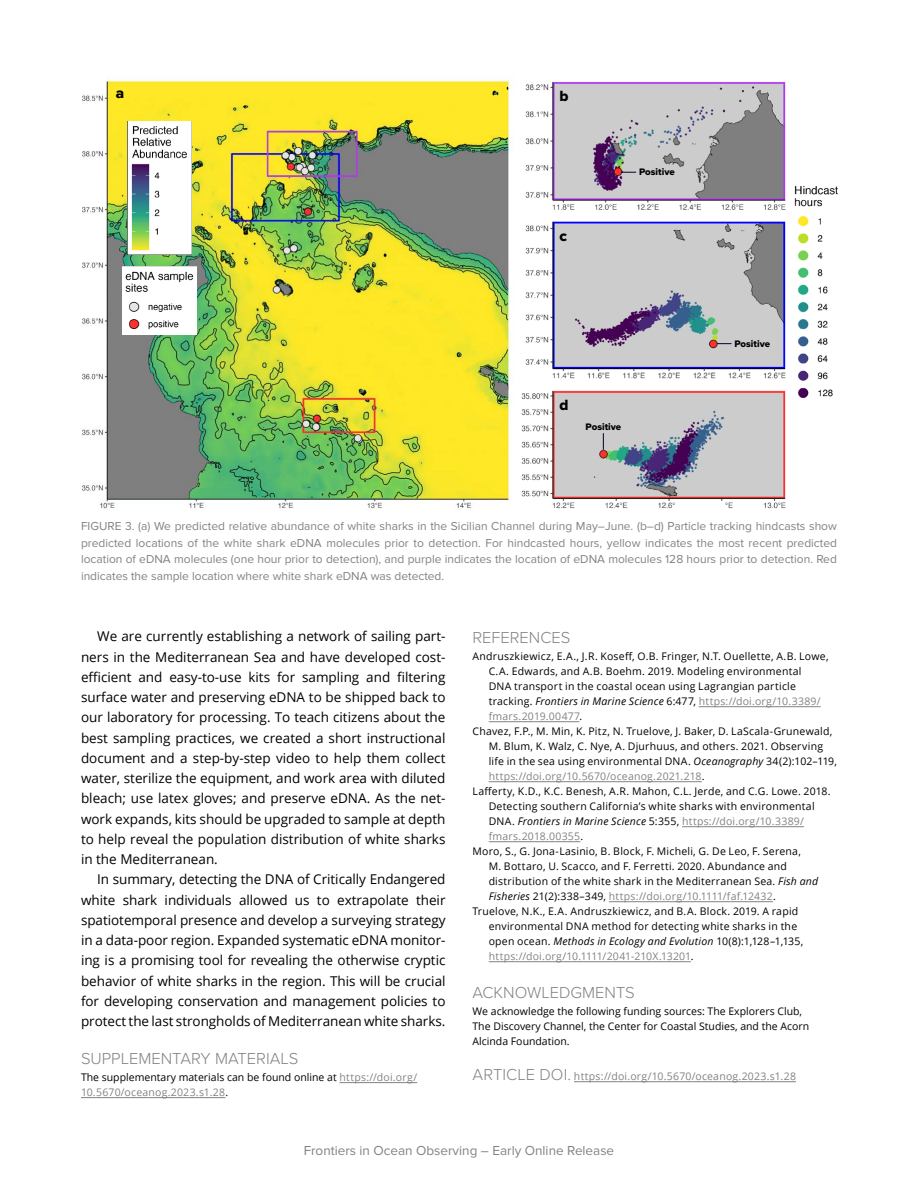
<style>
.page{position:relative;width:918px;height:1188px;background:#fff}
.page>*{position:absolute;margin:0;border:0;box-sizing:border-box;transform-origin:0 0}
.t1{font:300 16.5px "Proxima Nova";color:#808285}
.t2{font:15.3px "Proxima Nova Extrabld";color:#000}
.t3{font:13.5px/20.2px "Open Sans";color:#000;text-align:justify}
.t4{font:13.5px "Proxima Nova";color:#808285}
.t5{font:12px/16.5px "Proxima Nova";color:#808285;text-align:justify}
.t6{font:10.5px "Open Sans";letter-spacing:.02em;color:#000}
.t7{font:10.5px "Open Sans";letter-spacing:.02em;color:#808285}
.t8{font:10.5px/15px "Open Sans";color:#000}
.t9{font:italic 10.5px "Open Sans";letter-spacing:.02em;color:#000}
.t10{font:9.75px "Proxima Nova Extrabld";color:#000}
.s1{color:#808285}
.s2{font-style:normal}
.s3{font-style:normal;color:#808285}
.s4{color:#000}
.s5{font-style:italic}
.s6{font-style:italic;color:#000}
.s7{font-family:"Proxima Nova";font-weight:300;font-size:16.5px}
</style>
<div class="page">
<img style="left:521px;top:81px;width:265px;height:428px">
<img style="left:82px;top:76px;width:432px;height:433px">
<img style="left:128px;top:121px;width:63px;height:133px">
<img style="left:122px;top:267px;width:75px;height:68px">
<img style="left:794px;top:186px;width:44px;height:212px">
<svg style="left:603px;top:433px;width:1px;height:17px"></svg>
<svg style="left:717px;top:343px;width:14px;height:1px"></svg>
<svg style="left:621px;top:172px;width:15px;height:1px"></svg>
<hr style="left:340px;top:1082px;width:77px;height:1px;background:#808285">
<hr style="left:81px;top:1097px;width:145px;height:1px;background:#808285">
<hr style="left:699px;top:706px;width:122px;height:1px;background:#808285">
<hr style="left:489px;top:721px;width:90px;height:1px;background:#808285">
<hr style="left:489px;top:781px;width:213px;height:1px;background:#808285">
<hr style="left:682px;top:826px;width:122px;height:1px;background:#808285">
<hr style="left:489px;top:841px;width:91px;height:1px;background:#808285">
<hr style="left:609px;top:901px;width:164px;height:1px;background:#808285">
<hr style="left:489px;top:961px;width:202px;height:1px;background:#808285">
<hr style="left:574px;top:1081px;width:222px;height:1px;background:#808285">
<p class="t2" style="left:116px;top:82px;width:10px">a</p>
<p class="t2" style="left:559px;top:85px;width:11px">b</p>
<p class="t2" style="left:559px;top:224px;width:9px">c</p>
<p class="t10" style="left:639px;top:165px;width:37px">Positive</p>
<p class="t2" style="left:559px;top:394px;width:11px">d</p>
<p class="t10" style="left:586px;top:419px;width:37px">Positive</p>
<p class="t10" style="left:735px;top:336px;width:37px">Positive</p>
<p class="t5" style="left:81px;top:518px;width:758px">FIGURE 3. (a) We predicted relative abundance of white sharks in the Sicilian Channel during May–June. (b–d) Particle tracking hindcasts show predicted locations of the white shark eDNA molecules prior to detection. For hindcasted hours, yellow indicates the most recent predicted location of eDNA molecules (one hour prior to detection), and purple indicates the location of eDNA molecules 128 hours prior to detection. Red indicates the sample location where white shark eDNA was detected.</p>
<p class="t3" style="left:81px;top:626px;width:366px;text-indent:16px">We are currently establishing a network of sailing part&shy;ners in the Mediterranean Sea and have developed cost&shy;efficient and easy-to-use kits for sampling and filtering surface water and preserving eDNA to be shipped back to our laboratory for processing. To teach citizens about the best sampling practices, we created a short instructional document and a step-by-step video to help them collect water, sterilize the equipment, and work area with diluted bleach; use latex gloves; and preserve eDNA. As the net&shy;work expands, kits should be upgraded to sample at depth to help reveal the population distribution of white sharks in the Mediterranean.</p>
<p class="t3" style="left:81px;top:869px;width:366px;text-indent:16px">In summary, detecting the DNA of Critically Endangered white shark individuals allowed us to extrapolate their spatiotemporal presence and develop a surveying strategy in a data-poor region. Expanded systematic eDNA monitor&shy;ing is a promising tool for revealing the otherwise cryptic behavior of white sharks in the region. This will be crucial for developing conservation and management policies to protect the last strongholds of Mediterranean white sharks.</p>
<p class="t1" style="left:81px;top:1046px;width:219px">SUPPLEMENTARY MATERIALS</p>
<p class="t8" style="left:81px;top:1069px;width:338px">The supplementary materials can be found online at <span class="s1">https://doi.org/<br>10.5670/oceanog.2023.s1.28</span>.</p>
<p class="t1" style="left:472px;top:626px;width:99px">REFERENCES</p>
<p class="t6" style="left:472px;top:649px;width:358px">Andruszkiewicz, E.A., J.R. Koseff, O.B. Fringer, N.T. Ouellette, A.B. Lowe,</p>
<p class="t6" style="left:489px;top:664px;width:314px">C.A. Edwards, and A.B. Boehm. 2019. Modeling environmental</p>
<p class="t6" style="left:489px;top:679px;width:309px">DNA transport in the coastal ocean using Lagrangian particle</p>
<p class="t9" style="left:489px;top:694px;width:333px"><span class="s2">tracking.</span> Frontiers in Marine Science <span class="s2">6:477,</span> <span class="s3">https://doi.org/10.3389/</span></p>
<p class="t7" style="left:489px;top:709px;width:95px">fmars.2019.00477<span class="s4">.</span></p>
<p class="t6" style="left:472px;top:724px;width:361px">Chavez, F.P., M. Min, K. Pitz, N. Truelove, J. Baker, D. LaScala-Grunewald,</p>
<p class="t6" style="left:489px;top:739px;width:336px">M. Blum, K. Walz, C. Nye, A. Djurhuus, and others. 2021. Observing</p>
<p class="t6" style="left:489px;top:754px;width:350px">life in the sea using environmental DNA. <span class="s5">Oceanography</span> 34(2):102–119,</p>
<p class="t7" style="left:489px;top:769px;width:217px">https://doi.org/10.5670/oceanog.2021.218<span class="s4">.</span></p>
<p class="t6" style="left:472px;top:784px;width:360px">Lafferty, K.D., K.C. Benesh, A.R. Mahon, C.L. Jerde, and C.G. Lowe. 2018.</p>
<p class="t6" style="left:489px;top:799px;width:327px">Detecting southern California’s white sharks with environmental</p>
<p class="t9" style="left:489px;top:814px;width:317px"><span class="s2">DNA.</span> Frontiers in Marine Science <span class="s2">5:355,</span> <span class="s3">https://doi.org/10.3389/</span></p>
<p class="t7" style="left:489px;top:829px;width:96px">fmars.2018.00355<span class="s4">.</span></p>
<p class="t6" style="left:472px;top:844px;width:330px">Moro, S., G. Jona-Lasinio, B. Block, F. Micheli, G. De Leo, F. Serena,</p>
<p class="t6" style="left:489px;top:859px;width:300px">M. Bottaro, U. Scacco, and F. Ferretti. 2020. Abundance and</p>
<p class="t6" style="left:489px;top:874px;width:331px">distribution of the white shark in the Mediterranean Sea. <span class="s5">Fish and</span></p>
<p class="t7" style="left:489px;top:889px;width:289px"><span class="s6">Fisheries</span> <span class="s4">21(2):338–349,</span> https://doi.org/10.1111/faf.12432<span class="s4">.</span></p>
<p class="t6" style="left:472px;top:904px;width:327px">Truelove, N.K., E.A. Andruszkiewicz, and B.A. Block. 2019. A rapid</p>
<p class="t6" style="left:489px;top:919px;width:310px">environmental DNA method for detecting white sharks in the</p>
<p class="t6" style="left:489px;top:934px;width:316px">open ocean. <span class="s5">Methods in Ecology and Evolution</span> 10(8):1,128–1,135,</p>
<p class="t7" style="left:489px;top:949px;width:207px">https://doi.org/10.1111/2041-210X.13201<span class="s4">.</span></p>
<p class="t1" style="left:473px;top:980px;width:164px">ACKNOWLEDGMENTS</p>
<p class="t8" style="left:473px;top:1003px;width:338px">We acknowledge the following funding sources: The Explorers Club,<br>The Discovery Channel, the Center for Coastal Studies, and the Acorn<br>Alcinda Foundation.</p>
<p class="t7" style="left:473px;top:1069px;width:325px"><span class="s7">ARTICLE DOI.</span> https://doi.org/10.5670/oceanog.2023.s1.28</p>
<p class="t4" style="left:304px;top:1143px;width:312px">Frontiers in Ocean Observing – Early Online Release</p>
</div>
